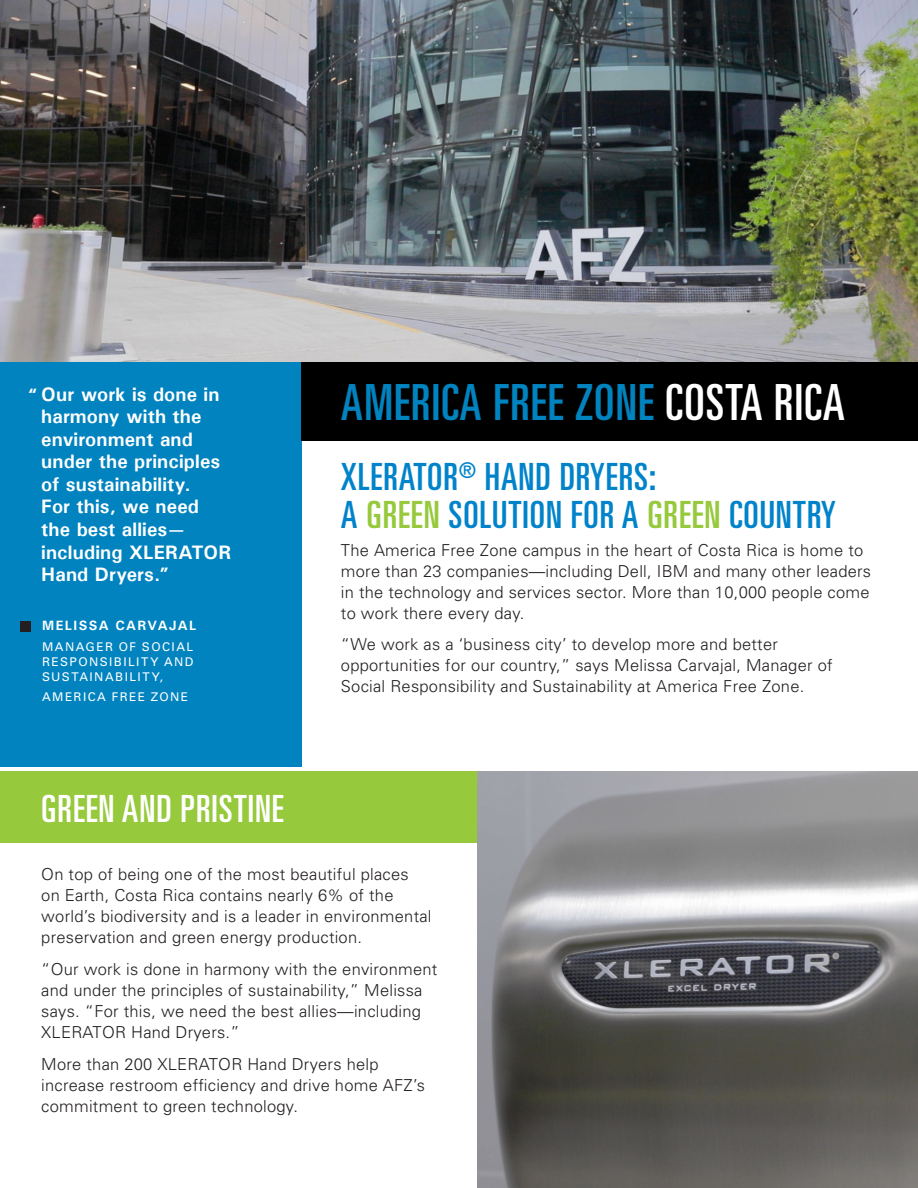
<style>
.page{position:relative;width:918px;height:1188px;background:#fff}
.page>*{position:absolute;margin:0;border:0;box-sizing:border-box;transform-origin:0 0}
.t1{font:ultra-condensed 49.8px "Univers";letter-spacing:.025em;color:#0083bf}
.t2{font:ultra-condensed 37.5px/37.5px "Univers";letter-spacing:.025em;color:#0083ca}
.t3{font:ultra-condensed 37.5px "Univers";letter-spacing:.025em;color:#fff}
.t4{font:700 19.5px/22.5px "Univers";letter-spacing:.005em;color:#fff}
.t5{font:300 16.5px/21px "Univers";letter-spacing:.015em;color:#231f20}
.t6{font:700 13.5px "Univers";letter-spacing:.105em;color:#fff}
.t7{font:12px/15px "Univers";letter-spacing:.12em;color:#fff;text-align:justify}
.s1{color:#fff}
.s2{color:#96c93c}
</style>
<div class="page">
<img style="left:0;top:0;width:918px;height:363px">
<div style="left:0;top:363px;width:302px;height:435px;background:#0083bf"></div>
<div style="left:0;top:770px;width:668px;height:73px;background:#96c93c"></div>
<img style="left:477px;top:770px;width:441px;height:418px">
<div style="left:302px;top:363px;width:616px;height:78px;background:#000001"></div>
<div style="left:20px;top:621px;width:11px;height:10px;background:#231f20"></div>
<hr style="left:0;top:767px;width:918px;height:3px;background:#fff">
<p class="t4" style="left:41px;top:383px;width:191px;text-indent:-13px">“ Our work is done in harmony with the environment and under the principles of sustainability.<br>For this, we need the best allies— including XLERATOR<br>Hand Dryers.”</p>
<p class="t6" style="left:42px;top:617px;width:156px">MELISSA CARVAJAL</p>
<p class="t7" style="left:42px;top:639px;width:153px">MANAGER OF SOCIAL RESPONSIBILITY AND SUSTAINABILITY,</p>
<p class="t7" style="left:42px;top:689px;width:148px">AMERICA FREE ZONE</p>
<h2 class="t3" style="left:41px;top:787px;width:244px">GREEN AND PRISTINE</h2>
<h1 class="t1" style="left:341px;top:374px;width:505px">AMERICA FREE ZONE <span class="s1">COSTA RICA</span></h1>
<h2 class="t2" style="left:341px;top:458px;width:497px">XLERATOR<sup>®</sup> HAND DRYERS:<br>A <span class="s2">GREEN</span> SOLUTION FOR A <span class="s2">GREEN</span> COUNTRY</h2>
<p class="t5" style="left:341px;top:539px;width:532px">The America Free Zone campus in the heart of Costa Rica is home to more than 23 companies—including Dell, IBM and many other leaders in the technology and services sector. More than 10,000 people come to work there every day.</p>
<p class="t5" style="left:341px;top:634px;width:493px">“We work as a ‘business city’ to develop more and better opportunities for our country,” says Melissa Carvajal, Manager of<br>Social Responsibility and Sustainability at America Free Zone.</p>
<p class="t5" style="left:41px;top:864px;width:392px">On top of being one of the most beautiful places<br>on Earth, Costa Rica contains nearly 6% of the world’s biodiversity and is a leader in environmental preservation and green energy production.</p>
<p class="t5" style="left:41px;top:958px;width:398px">“Our work is done in harmony with the environment and under the principles of sustainability,” Melissa says. “For this, we need the best allies—including XLERATOR Hand Dryers.”</p>
<p class="t5" style="left:41px;top:1053px;width:385px">More than 200 XLERATOR Hand Dryers help increase restroom efficiency and drive home AFZ’s commitment to green technology.</p>
</div>
